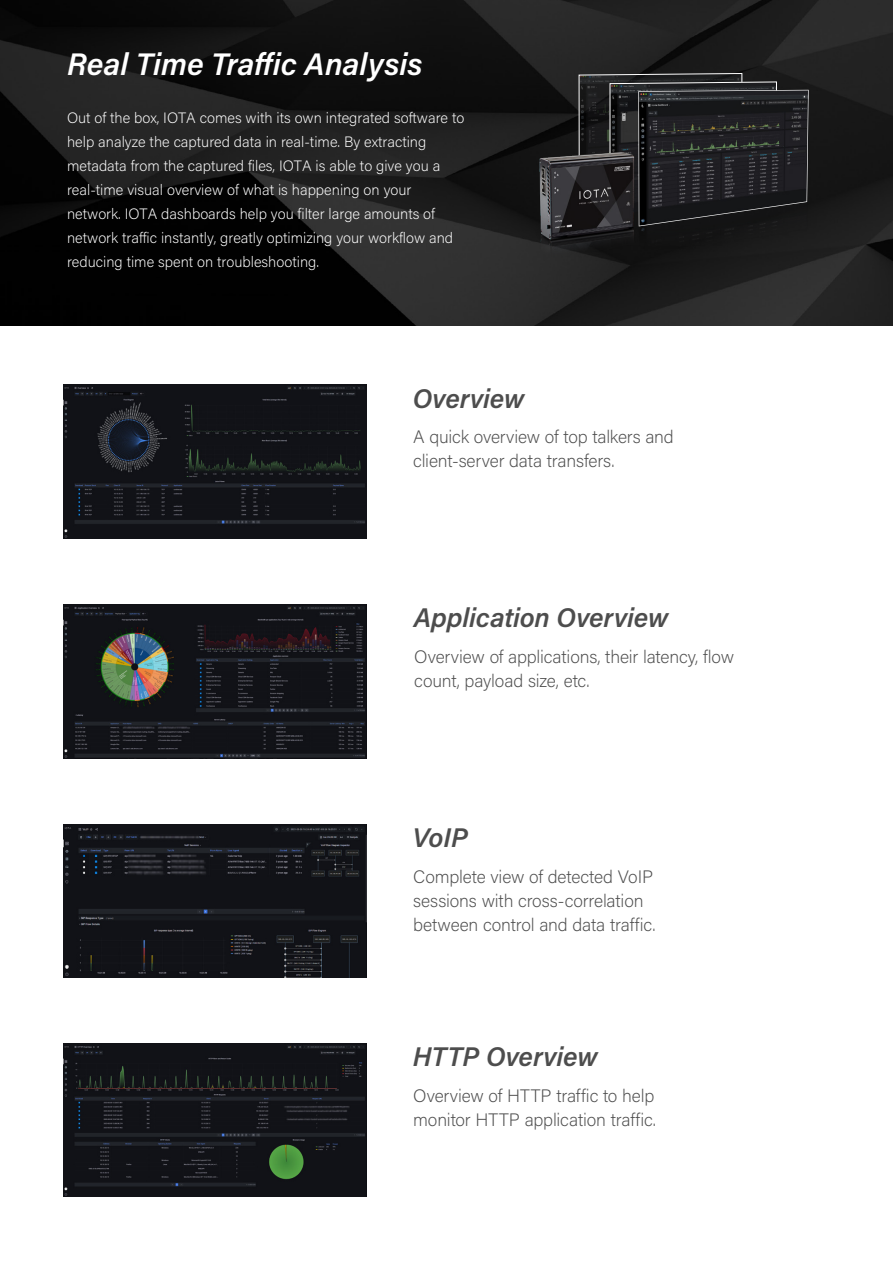
<style>
.page{position:relative;width:893px;height:1263px;background:#fff}
.page>*{position:absolute;margin:0;border:0;box-sizing:border-box;transform-origin:0 0}
.t1{font:italic 600 31.2px "Acumin Pro";color:#fff}
.t2{font:italic 600 27px "Acumin Pro";letter-spacing:-.005em;color:#4d4d4d}
.t3{font:200 18px/24px "Acumin Pro";letter-spacing:-.01em;color:#4d4d4d}
.t4{font:200 15px/24px "Acumin Pro";color:#fff}
</style>
<div class="page">
<img style="left:0;top:0;width:893px;height:325px">
<img style="left:537px;top:73px;width:271px;height:187px">
<svg style="left:578px;top:73px;width:231px;height:153px;background:#262629"></svg>
<img style="left:63px;top:385px;width:303px;height:153px">
<img style="left:63px;top:604px;width:303px;height:154px">
<img style="left:63px;top:824px;width:304px;height:153px">
<img style="left:63px;top:1043px;width:303px;height:154px">
<h1 class="t1" style="left:67px;top:42px;width:357px">Real Time Traffic Analysis</h1>
<p class="t4" style="left:67px;top:105px;width:399px">Out of the box, IOTA comes with its own integrated software to help analyze the captured data in real-time. By extracting metadata from the captured files, IOTA is able to give you a real-time visual overview of what is happening on your network. IOTA dashboards help you filter large amounts of network traffic instantly, greatly optimizing your workflow and reducing time spent on troubleshooting.</p>
<h2 class="t2" style="left:413px;top:379px;width:113px">Overview</h2>
<p class="t3" style="left:413px;top:424px;width:262px">A quick overview of top talkers and client-server data transfers.</p>
<h2 class="t2" style="left:414px;top:599px;width:256px">Application Overview</h2>
<p class="t3" style="left:414px;top:644px;width:321px">Overview of applications, their latency, flow count, payload size, etc.</p>
<h2 class="t2" style="left:413px;top:818px;width:57px">VoIP</h2>
<p class="t3" style="left:413px;top:864px;width:244px">Complete view of detected VoIP sessions with cross-correlation between control and data traffic.</p>
<h2 class="t2" style="left:413px;top:1038px;width:186px">HTTP Overview</h2>
<p class="t3" style="left:413px;top:1083px;width:244px">Overview of HTTP traffic to help monitor HTTP application traffic.</p>
</div>
